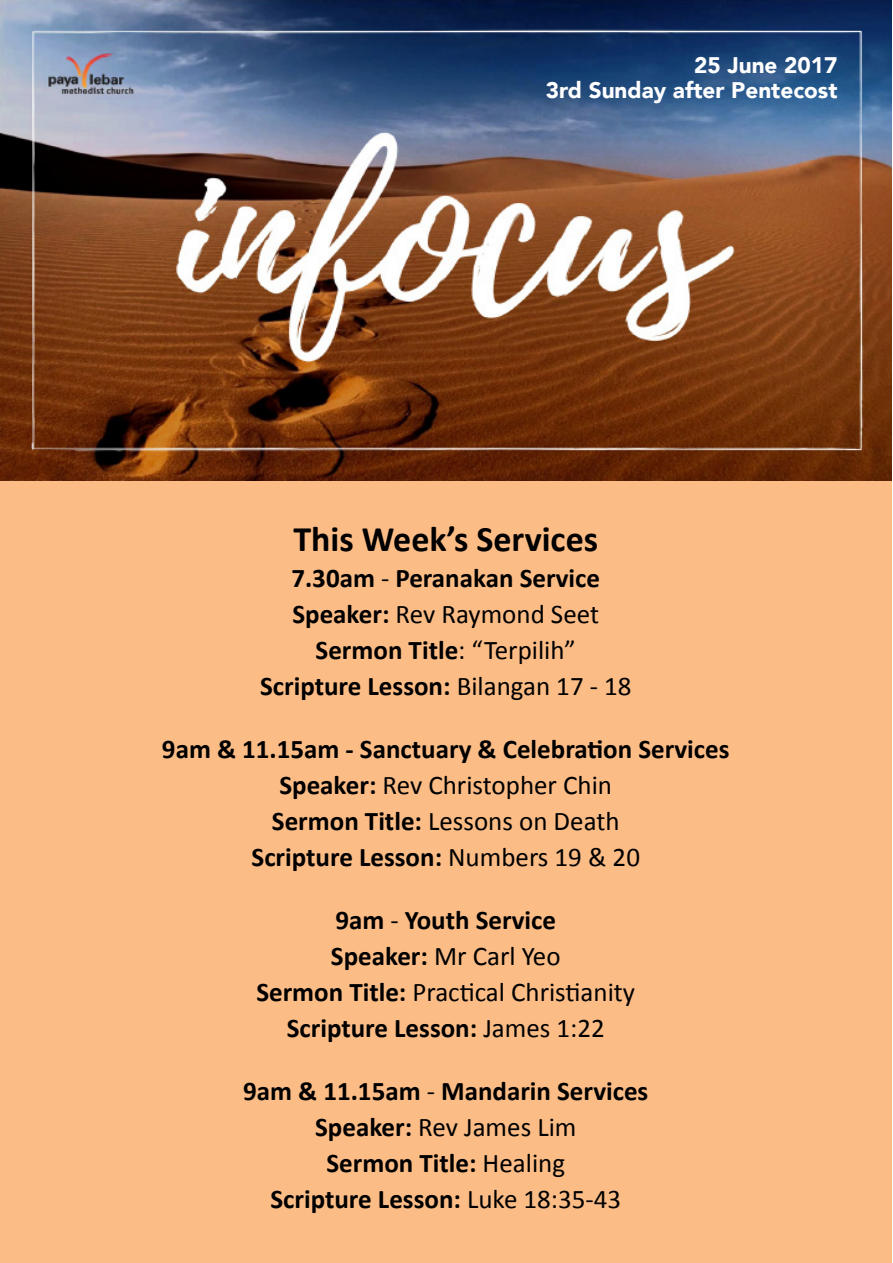
<style>
.page{position:relative;width:893px;height:1263px;background:#fff}
.page>*{position:absolute;margin:0;border:0;box-sizing:border-box;transform-origin:0 0}
.t1{font:700 36px "Calibri";color:#000}
.t2{font:700 27px "Calibri";color:#000}
.t3{font:27px "Calibri";color:#000}
.t4{font:900 22.5px "Avenir";color:#fff}
.s1{font-weight:400}
.s2{font-weight:700}
</style>
<div class="page">
<div style="left:0;top:480px;width:892px;height:783px;background:#fcbc86"></div>
<img style="left:0;top:0;width:891px;height:480px">
<p class="t4" style="left:694px;top:45px;width:145px">25 June 2017</p>
<p class="t4" style="left:546px;top:71px;width:293px">3rd Sunday after Pentecost</p>
<p class="t1" style="left:293px;top:516px;width:306px">This Week’s Services</p>
<p class="t2" style="left:291px;top:561px;width:310px">7.30am <span class="s1">-</span> Peranakan Service</p>
<p class="t3" style="left:292px;top:597px;width:308px"><span class="s2">Speaker:</span> Rev Raymond Seet</p>
<p class="t2" style="left:316px;top:633px;width:262px">Sermon Title<span class="s1">: “Terpilih”</span></p>
<p class="t2" style="left:260px;top:669px;width:373px">Scripture Lesson: <span class="s1">Bilangan 17 - 18</span></p>
<p class="t2" style="left:162px;top:732px;width:569px">9am &amp; 11.15am - Sanctuary &amp; Celebration Services</p>
<p class="t3" style="left:279px;top:768px;width:334px"><span class="s2">Speaker:</span> Rev Christopher Chin</p>
<p class="t3" style="left:272px;top:804px;width:349px"><span class="s2">Sermon Title:</span> Lessons on Death</p>
<p class="t2" style="left:252px;top:840px;width:390px">Scripture Lesson: <span class="s1">Numbers 19 &amp; 20</span></p>
<p class="t2" style="left:335px;top:903px;width:222px">9am <span class="s1">-</span> Youth Service</p>
<p class="t3" style="left:331px;top:939px;width:231px"><span class="s2">Speaker:</span> Mr Carl Yeo</p>
<p class="t3" style="left:256px;top:975px;width:380px"><span class="s2">Sermon Title:</span> Practical Christianity</p>
<p class="t2" style="left:287px;top:1011px;width:320px">Scripture Lesson: <span class="s1">James 1:22</span></p>
<p class="t2" style="left:243px;top:1074px;width:407px">9am &amp; 11.15am <span class="s1">-</span> Mandarin Services</p>
<p class="t3" style="left:315px;top:1110px;width:263px"><span class="s2">Speaker:</span> Rev James Lim</p>
<p class="t2" style="left:326px;top:1146px;width:240px">Sermon Title: <span class="s1">Healing</span></p>
<p class="t2" style="left:270px;top:1182px;width:352px">Scripture Lesson: <span class="s1">Luke 18:35-43</span></p>
</div>
